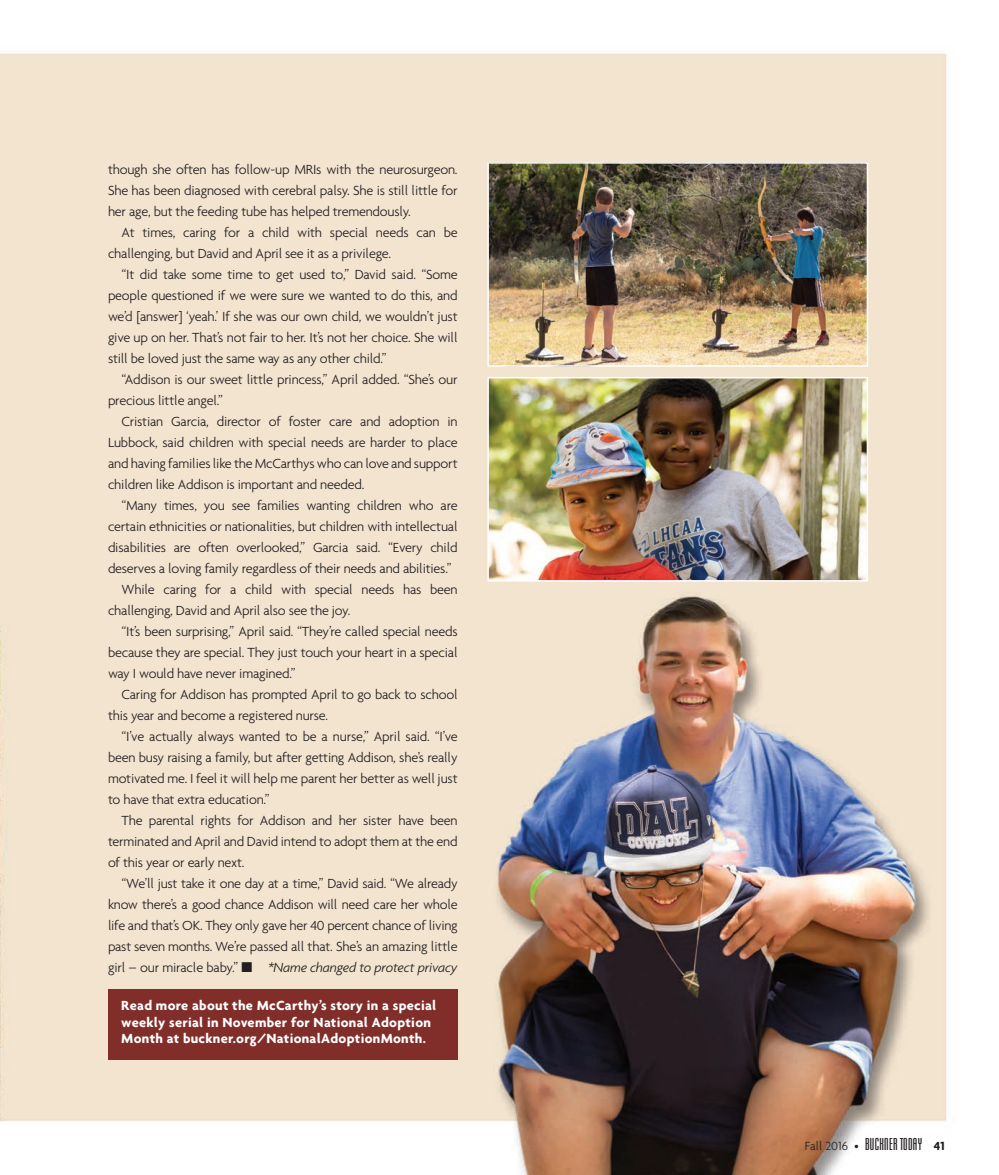
<style>
.page{position:relative;width:999px;height:1175px;background:#fff}
.page>*{position:absolute;margin:0;border:0;box-sizing:border-box;transform-origin:0 0}
.t1{font:18px "Mekanik Plain";letter-spacing:.02em;color:#231f20}
.t2{font:300 14.25px/21px "Agenda";letter-spacing:-.015em;color:#231f20;text-align:justify}
.t3{font:700 14.25px/16.5px "Agenda";letter-spacing:.02em;color:#fff}
.t4{font:italic 300 14.25px "Agenda";letter-spacing:-.015em;color:#231f20}
.s1{font-style:normal}
.s2{font-family:"Agenda";font-weight:300;font-size:12.75px}
.s3{font-family:"Agenda";font-weight:700;font-size:12.75px}
</style>
<div class="page">
<img style="left:0;top:53px;width:947px;height:1121px">
<img style="left:490px;top:165px;width:375px;height:199px">
<div style="left:487px;top:162px;width:381px;height:205px;border:2px solid #fff"></div>
<img style="left:490px;top:380px;width:375px;height:198px">
<div style="left:487px;top:377px;width:381px;height:204px;border:2px solid #fff"></div>
<div style="left:108px;top:989px;width:350px;height:70px;background:#812e2a"></div>
<p class="t2" style="left:108px;top:158px;width:351px">though she often has follow-up MRIs with the neurosurgeon.<br>She has been diagnosed with cerebral palsy. She is still little for her age, but the feeding tube has helped tremendously.</p>
<p class="t2" style="left:108px;top:221px;width:351px;text-indent:13px">At times, caring for a child with special needs can be challenging, but David and April see it as a privilege.</p>
<p class="t2" style="left:108px;top:263px;width:351px;text-indent:13px">“It did take some time to get used to,” David said. “Some people questioned if we were sure we wanted to do this, and we’d [answer] ‘yeah.’ If she was our own child, we wouldn’t just give up on her. That’s not fair to her. It’s not her choice. She will still be loved just the same way as any other child.”</p>
<p class="t2" style="left:108px;top:368px;width:351px;text-indent:13px">“Addison is our sweet little princess,” April added. “She’s our precious little angel.”</p>
<p class="t2" style="left:108px;top:410px;width:351px;text-indent:13px">Cristian Garcia, director of foster care and adoption in Lubbock, said children with special needs are harder to place and having families like the McCarthys who can love and support children like Addison is important and needed.</p>
<p class="t2" style="left:121px;top:495px;width:338px">“Many times, you see families wanting children who are</p>
<p class="t2" style="left:108px;top:516px;width:351px">certain ethnicities or nationalities, but children with intellectual</p>
<p class="t2" style="left:108px;top:537px;width:351px">disabilities are often overlooked,” Garcia said. “Every child</p>
<p class="t2" style="left:108px;top:558px;width:345px">deserves a loving family regardless of their needs and abilities.”</p>
<p class="t2" style="left:121px;top:579px;width:338px">While caring for a child with special needs has been</p>
<p class="t2" style="left:108px;top:600px;width:244px">challenging, David and April also see the joy.</p>
<p class="t2" style="left:121px;top:621px;width:338px">“It’s been surprising,” April said. “They’re called special needs</p>
<p class="t2" style="left:108px;top:642px;width:351px">because they are special. They just touch your heart in a special</p>
<p class="t2" style="left:108px;top:663px;width:189px">way I would have never imagined.”</p>
<p class="t2" style="left:121px;top:684px;width:338px">Caring for Addison has prompted April to go back to school</p>
<p class="t2" style="left:108px;top:705px;width:222px">this year and become a registered nurse.</p>
<p class="t2" style="left:121px;top:726px;width:338px">“I’ve actually always wanted to be a nurse,” April said. “I’ve</p>
<p class="t2" style="left:108px;top:747px;width:351px">been busy raising a family, but after getting Addison, she’s really</p>
<p class="t2" style="left:108px;top:768px;width:351px">motivated me. I feel it will help me parent her better as well just</p>
<p class="t2" style="left:108px;top:789px;width:163px">to have that extra education.”</p>
<p class="t2" style="left:121px;top:810px;width:338px">The parental rights for Addison and her sister have been</p>
<p class="t2" style="left:108px;top:831px;width:351px">terminated and April and David intend to adopt them at the end</p>
<p class="t2" style="left:108px;top:852px;width:138px">of this year or early next.</p>
<p class="t2" style="left:121px;top:873px;width:338px">“We’ll just take it one day at a time,” David said. “We already</p>
<p class="t2" style="left:108px;top:894px;width:351px">know there’s a good chance Addison will need care her whole</p>
<p class="t2" style="left:108px;top:915px;width:351px">life and that’s OK. They only gave her 40 percent chance of living</p>
<p class="t2" style="left:108px;top:936px;width:351px">past seven months. We’re passed all that. She’s an amazing little</p>
<p class="t4" style="left:108px;top:959px;width:352px"><span class="s1">girl – our miracle baby.”</span> ■ *Name changed to protect privacy</p>
<p class="t3" style="left:121px;top:997px;width:317px">Read more about the McCarthy’s story in a special weekly serial in November for National Adoption<br>Month at buckner.org/NationalAdoptionMonth.</p>
<p class="t1" style="left:805px;top:1133px;width:142px"><span class="s2">Fall 2016 •</span> BUCKNER TODAY <span class="s3">41</span></p>
</div>
